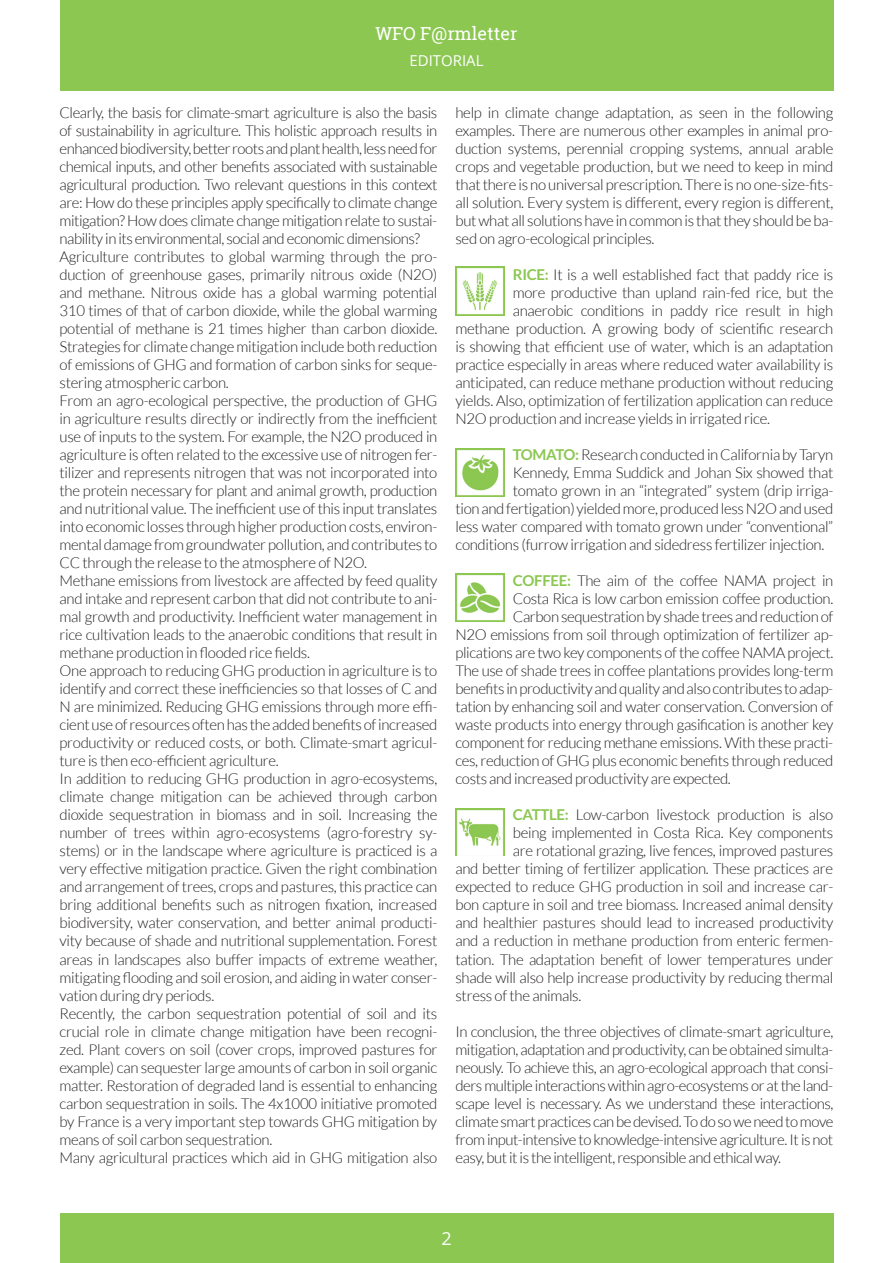
<style>
.page{position:relative;width:893px;height:1263px;background:#fff}
.page>*{position:absolute;margin:0;border:0;box-sizing:border-box;transform-origin:0 0}
.t1{font:18px "Roboto Slab";color:#fff}
.t2{font:18px "Open Sans";color:#fff}
.t3{font:300 15px/18px "Lato";letter-spacing:-.02em;color:#231f20;text-align:justify}
.t4{font:15px "Open Sans";color:#fff}
.s1{font-weight:700;color:#8bc751}
</style>
<div class="page">
<div style="left:60px;top:0;width:773px;height:90px;background:#8bc751"></div>
<div style="left:60px;top:1213px;width:773px;height:50px;background:#8bc751"></div>
<img style="left:455px;top:448px;width:49px;height:48px">
<img style="left:455px;top:573px;width:49px;height:48px">
<img style="left:455px;top:808px;width:49px;height:48px">
<img style="left:455px;top:267px;width:49px;height:49px">
<p class="t1" style="left:375px;top:21px;width:144px">WFO F@rmletter</p>
<p class="t4" style="left:409px;top:51px;width:76px">EDITORIAL</p>
<p class="t3" style="left:60px;top:104px;width:379px;text-align:left">Clearly, the basis for climate-smart agriculture is also the basis of sustainability in agriculture. This holistic approach results in enhanced biodiversity, better roots and plant health, less need for chemical inputs, and other benefits associated with sustainable agricultural production. Two relevant questions in this context are: How do these principles apply specifically to climate change mitigation? How does climate change mitigation relate to sustai&shy;nability in its environmental, social and economic dimensions?<br>Agriculture contributes to global warming through the pro&shy;duction of greenhouse gases, primarily nitrous oxide (N2O) and methane. Nitrous oxide has a global warming potential 310 times of that of carbon dioxide, while the global warming potential of methane is 21 times higher than carbon dioxide.<br>Strategies for climate change mitigation include both reduction of emissions of GHG and formation of carbon sinks for seque&shy;stering atmospheric carbon.<br>From an agro-ecological perspective, the production of GHG in agriculture results directly or indirectly from the inefficient use of inputs to the system. For example, the N2O produced in agriculture is often related to the excessive use of nitrogen fer&shy;tilizer and represents nitrogen that was not incorporated into the protein necessary for plant and animal growth, production and nutritional value. The inefficient use of this input translates into economic losses through higher production costs, environ&shy;mental damage from groundwater pollution, and contributes to CC through the release to the atmosphere of N2O.<br>Methane emissions from livestock are affected by feed quality and intake and represent carbon that did not contribute to ani&shy;mal growth and productivity. Inefficient water management in rice cultivation leads to the anaerobic conditions that result in methane production in flooded rice fields.<br>One approach to reducing GHG production in agriculture is to identify and correct these inefficiencies so that losses of C and N are minimized. Reducing GHG emissions through more effi&shy;cient use of resources often has the added benefits of increased productivity or reduced costs, or both. Climate-smart agricul&shy;ture is then eco-efficient agriculture.<br>In addition to reducing GHG production in agro-ecosystems, climate change mitigation can be achieved through carbon dioxide sequestration in biomass and in soil. Increasing the number of trees within agro-ecosystems (agro-forestry sy&shy;stems) or in the landscape where agriculture is practiced is a very effective mitigation practice. Given the right combination and arrangement of trees, crops and pastures, this practice can bring additional benefits such as nitrogen fixation, increased biodiversity, water conservation, and better animal producti&shy;vity because of shade and nutritional supplementation. Forest areas in landscapes also buffer impacts of extreme weather, mitigating flooding and soil erosion, and aiding in water conser&shy;vation during dry periods.<br>Recently, the carbon sequestration potential of soil and its crucial role in climate change mitigation have been recogni&shy;zed. Plant covers on soil (cover crops, improved pastures for example) can sequester large amounts of carbon in soil organic matter. Restoration of degraded land is essential to enhancing carbon sequestration in soils. The 4x1000 initiative promoted by France is a very important step towards GHG mitigation by means of soil carbon sequestration.<br>Many agricultural practices which aid in GHG mitigation also</p>
<p class="t3" style="left:455px;top:104px;width:379px">help in climate change adaptation, as seen in the following examples. There are numerous other examples in animal pro&shy;duction systems, perennial cropping systems, annual arable crops and vegetable production, but we need to keep in mind that there is no universal prescription. There is no one-size-fits&shy;all solution. Every system is different, every region is different, but what all solutions have in common is that they should be ba&shy;sed on agro-ecological principles.</p>
<p class="t3" style="left:513px;top:266px;width:322px"><span class="s1">RICE:</span> It is a well established fact that paddy rice is</p>
<p class="t3" style="left:513px;top:284px;width:322px">more productive than upland rain-fed rice, but the</p>
<p class="t3" style="left:513px;top:302px;width:322px">anaerobic conditions in paddy rice result in high</p>
<p class="t3" style="left:455px;top:320px;width:379px">methane production. A growing body of scientific research</p>
<p class="t3" style="left:455px;top:338px;width:379px">is showing that efficient use of water, which is an adaptation</p>
<p class="t3" style="left:455px;top:356px;width:379px">practice especially in areas where reduced water availability is</p>
<p class="t3" style="left:455px;top:374px;width:379px">anticipated, can reduce methane production without reducing</p>
<p class="t3" style="left:455px;top:392px;width:379px">yields. Also, optimization of fertilization application can reduce</p>
<p class="t3" style="left:455px;top:410px;width:316px">N2O production and increase yields in irrigated rice.</p>
<p class="t3" style="left:513px;top:446px;width:322px"><span class="s1">TOMATO:</span>Research conducted in California by Taryn</p>
<p class="t3" style="left:513px;top:464px;width:322px">Kennedy, Emma Suddick and Johan Six showed that</p>
<p class="t3" style="left:513px;top:482px;width:322px">tomato grown in an “integrated” system (drip irriga-</p>
<p class="t3" style="left:455px;top:500px;width:379px">tion and fertigation) yielded more, produced less N2O and used</p>
<p class="t3" style="left:455px;top:518px;width:379px">less water compared with tomato grown under “conventional”</p>
<p class="t3" style="left:455px;top:536px;width:370px">conditions (furrow irrigation and sidedress fertilizer injection.</p>
<p class="t3" style="left:513px;top:572px;width:322px"><span class="s1">COFFEE:</span> The aim of the coffee NAMA project in</p>
<p class="t3" style="left:513px;top:590px;width:322px">Costa Rica is low carbon emission coffee production.</p>
<p class="t3" style="left:513px;top:608px;width:322px">Carbon sequestration by shade trees and reduction of</p>
<p class="t3" style="left:455px;top:626px;width:379px">N2O emissions from soil through optimization of fertilizer ap-</p>
<p class="t3" style="left:455px;top:644px;width:379px">plications are two key components of the coffee NAMA project.</p>
<p class="t3" style="left:455px;top:662px;width:379px">The use of shade trees in coffee plantations provides long-term</p>
<p class="t3" style="left:455px;top:680px;width:379px">benefits in productivity and quality and also contributes to adap-</p>
<p class="t3" style="left:455px;top:698px;width:379px">tation by enhancing soil and water conservation. Conversion of</p>
<p class="t3" style="left:455px;top:716px;width:379px">waste products into energy through gasification is another key</p>
<p class="t3" style="left:455px;top:734px;width:379px">component for reducing methane emissions. With these practi-</p>
<p class="t3" style="left:455px;top:752px;width:379px">ces, reduction of GHG plus economic benefits through reduced</p>
<p class="t3" style="left:455px;top:770px;width:277px">costs and increased productivity are expected.</p>
<p class="t3" style="left:513px;top:806px;width:322px"><span class="s1">CATTLE:</span> Low-carbon livestock production is also</p>
<p class="t3" style="left:513px;top:824px;width:322px">being implemented in Costa Rica. Key components</p>
<p class="t3" style="left:513px;top:842px;width:322px">are rotational grazing, live fences, improved pastures</p>
<p class="t3" style="left:455px;top:860px;width:379px">and better timing of fertilizer application. These practices are</p>
<p class="t3" style="left:455px;top:878px;width:379px">expected to reduce GHG production in soil and increase car-</p>
<p class="t3" style="left:455px;top:896px;width:379px">bon capture in soil and tree biomass. Increased animal density</p>
<p class="t3" style="left:455px;top:914px;width:379px">and healthier pastures should lead to increased productivity</p>
<p class="t3" style="left:455px;top:932px;width:379px">and a reduction in methane production from enteric fermen-</p>
<p class="t3" style="left:455px;top:950px;width:379px">tation. The adaptation benefit of lower temperatures under</p>
<p class="t3" style="left:455px;top:968px;width:379px">shade will also help increase productivity by reducing thermal</p>
<p class="t3" style="left:455px;top:986px;width:127px">stress of the animals.</p>
<p class="t3" style="left:455px;top:1022px;width:379px">In conclusion, the three objectives of climate-smart agriculture, mitigation, adaptation and productivity, can be obtained simulta&shy;neously. To achieve this, an agro-ecological approach that consi&shy;ders multiple interactions within agro-ecosystems or at the land&shy;scape level is necessary. As we understand these interactions, climate smart practices can be devised. To do so we need to move from input-intensive to knowledge-intensive agriculture. It is not easy, but it is the intelligent, responsible and ethical way.</p>
<p class="t2" style="left:441px;top:1226px;width:12px">2</p>
</div>
